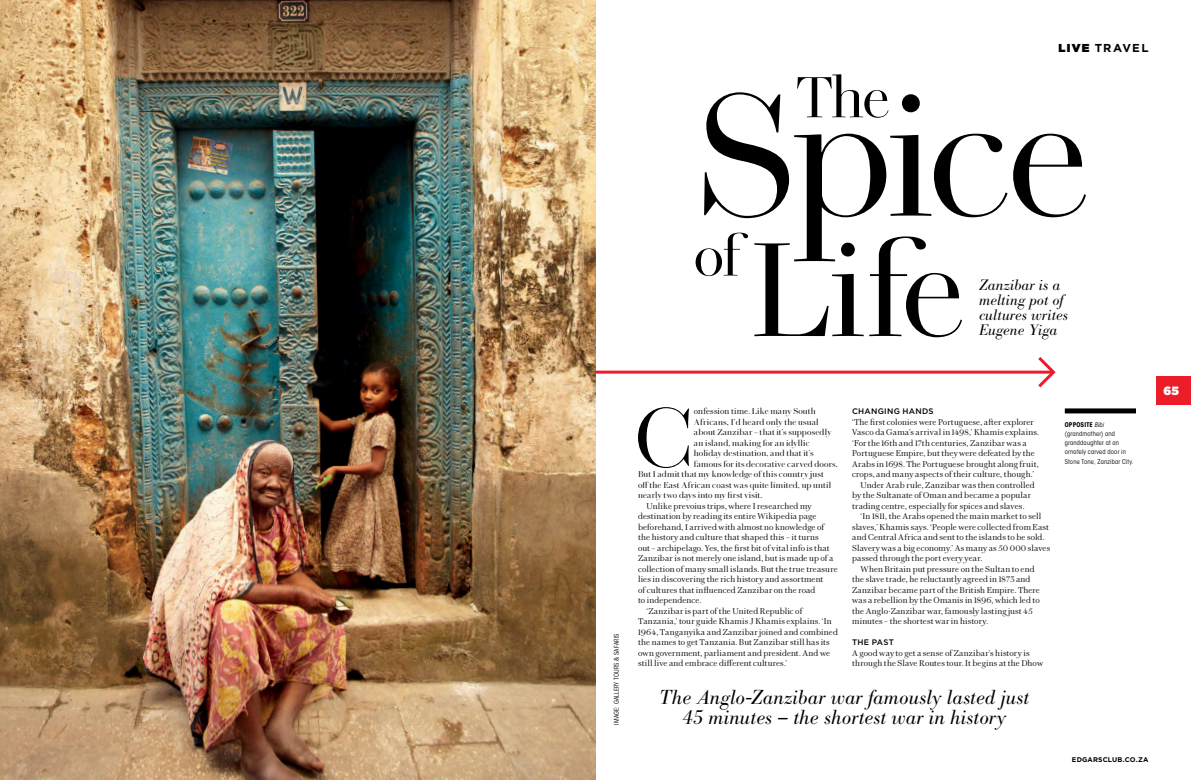
<style>
.page{position:relative;width:1191px;height:780px;background:#fff}
.page>*{position:absolute;margin:0;border:0;box-sizing:border-box;transform-origin:0 0}
.t1{font:174.9px "Wyatt 2";letter-spacing:-.035em;color:#000}
.t2{font:134.5px "Wyatt 2";color:#000}
.t3{font:84.6px "Wyatt 2";color:#000}
.t4{font:58px "Wyatt 2";color:#000}
.t5{font:italic 300 20px/20px "Bodoni BE";letter-spacing:.005em;color:#000;text-align:center}
.t6{font:italic 300 15px/15px "Bodoni BE";letter-spacing:.005em;color:#000}
.t7{font:900 12px "Gotham";color:#fff}
.t8{font:700 11.5px "Gotham";letter-spacing:.1em;color:#000}
.t9{font:300 8.5px/10.5px "Wyatt 4";letter-spacing:.02em;color:#000}
.t10{font:8.5px "Wyatt 2";letter-spacing:.02em;color:#000}
.t11{font:500 8px "Gotham";letter-spacing:.03em;color:#000}
.t12{font:700 6.8px "Gotham";letter-spacing:.025em;color:#000}
.t13{font:condensed 6.5px/9px "ITC Avant Garde Std";letter-spacing:.03em;color:#000}
.s1{font-weight:900}
.s2{font-family:"Wyatt 2";font-weight:400}
.s3{font-weight:700}
.s4{font-style:italic}
</style>
<div class="page">
<img style="left:0;top:0;width:595px;height:780px">
<div style="left:1064px;top:408px;width:72px;height:5px;background:#000"></div>
<hr style="left:595px;top:370px;width:458px;height:3px;background:#ed1c29">
<svg style="left:1035px;top:357px;width:21px;height:31px"></svg>
<div style="left:1157px;top:376px;width:34px;height:29px;background:#ed1c29"></div>
<p class="t13" style="left:612px;top:724px;width:92px;rotate:-90deg">IMAGE: Gallery Tours &amp; Safaris</p>
<h3 class="t8" style="left:1058px;top:41px;width:91px"><span class="s1">live</span> TRAVEL</h3>
<h3 class="t4" style="left:796px;top:59px;width:95px">The</h3>
<h1 class="t1" style="left:696px;top:40px;width:395px">Spice</h1>
<h3 class="t4" style="left:693px;top:217px;width:49px">of</h3>
<h2 class="t2" style="left:748px;top:201px;width:218px">Life</h2>
<h3 class="t6" style="left:979px;top:278px;width:91px">Zanzibar is a melting pot of cultures writes<br>Eugene Yiga</h3>
<h3 class="t3" style="left:635px;top:382px;width:60px">C</h3>
<p class="t9" style="left:694px;top:406px;width:123px">onfession time. <span class="s2">Like many South</span></p>
<p class="t10" style="left:694px;top:416px;width:126px">Africans, I’d heard only the usual</p>
<p class="t10" style="left:694px;top:426px;width:139px">about Zanzibar – that it’s supposedly</p>
<p class="t10" style="left:694px;top:437px;width:117px">an island, making for an idyllic</p>
<p class="t10" style="left:694px;top:447px;width:121px">holiday destination, and that it’s</p>
<p class="t10" style="left:694px;top:458px;width:145px">famous for its decorative carved doors.</p>
<p class="t10" style="left:638px;top:468px;width:187px">But I admit that my knowledge of this country just</p>
<p class="t10" style="left:638px;top:479px;width:195px">off the East African coast was quite limited, up until</p>
<p class="t10" style="left:638px;top:489px;width:126px">nearly two days into my first visit.</p>
<p class="t9" style="left:646px;top:500px;width:167px">Unlike prevoius trips, where I researched my</p>
<p class="t9" style="left:638px;top:511px;width:180px">destination by reading its entire Wikipedia page</p>
<p class="t9" style="left:638px;top:521px;width:188px">beforehand, I arrived with almost no knowledge of</p>
<p class="t9" style="left:638px;top:532px;width:182px">the history and culture that shaped this – it turns</p>
<p class="t9" style="left:638px;top:542px;width:193px">out – archipelago. Yes, the first bit of vital info is that</p>
<p class="t9" style="left:638px;top:553px;width:197px">Zanzibar is not merely one island, but is made up of a</p>
<p class="t9" style="left:638px;top:563px;width:201px">collection of many small islands. But the true treasure</p>
<p class="t9" style="left:638px;top:574px;width:187px">lies in discovering the rich history and assortment</p>
<p class="t9" style="left:638px;top:584px;width:179px">of cultures that influenced Zanzibar on the road</p>
<p class="t9" style="left:638px;top:595px;width:65px">to independence.</p>
<p class="t9" style="left:646px;top:605px;width:157px">‘Zanzibar is part of the United Republic of</p>
<p class="t9" style="left:638px;top:616px;width:195px">Tanzania,’ tour guide Khamis J Khamis explains. ‘In</p>
<p class="t9" style="left:638px;top:626px;width:201px">1964, Tanganyika and Zanzibar joined and combined</p>
<p class="t9" style="left:638px;top:637px;width:193px">the names to get Tanzania. But Zanzibar still has its</p>
<p class="t9" style="left:638px;top:647px;width:194px">own government, parliament and president. And we</p>
<p class="t9" style="left:638px;top:658px;width:151px">still live and embrace different cultures.’</p>
<p class="t11" style="left:852px;top:407px;width:83px">CHANGING HANDS</p>
<p class="t9" style="left:852px;top:416px;width:183px">‘The first colonies were Portuguese, after explorer</p>
<p class="t9" style="left:852px;top:427px;width:188px">Vasco da Gama’s arrival in 1498,’ Khamis explains.</p>
<p class="t9" style="left:852px;top:437px;width:176px">‘For the 16th and 17th centuries, Zanzibar was a</p>
<p class="t9" style="left:852px;top:448px;width:184px">Portuguese Empire, but they were defeated by the</p>
<p class="t9" style="left:852px;top:458px;width:188px">Arabs in 1698. The Portuguese brought along fruit,</p>
<p class="t9" style="left:852px;top:469px;width:183px">crops, and many aspects of their culture, though.’</p>
<p class="t9" style="left:860px;top:479px;width:176px">Under Arab rule, Zanzibar was then controlled</p>
<p class="t9" style="left:852px;top:490px;width:180px">by the Sultanate of Oman and became a popular</p>
<p class="t9" style="left:852px;top:500px;width:174px">trading centre, especially for spices and slaves.</p>
<p class="t9" style="left:860px;top:511px;width:182px">‘In 1811, the Arabs opened the main market to sell</p>
<p class="t9" style="left:852px;top:521px;width:198px">slaves,’ Khamis says. ‘People were collected from East</p>
<p class="t9" style="left:852px;top:532px;width:194px">and Central Africa and sent to the islands to be sold.</p>
<p class="t9" style="left:852px;top:542px;width:199px">Slavery was a big economy.’ As many as 50 000 slaves</p>
<p class="t9" style="left:852px;top:553px;width:132px">passed through the port every year.</p>
<p class="t9" style="left:860px;top:563px;width:175px">When Britain put pressure on the Sultan to end</p>
<p class="t9" style="left:852px;top:574px;width:180px">the slave trade, he reluctantly agreed in 1873 and</p>
<p class="t9" style="left:852px;top:584px;width:189px">Zanzibar became part of the British Empire. There</p>
<p class="t9" style="left:852px;top:595px;width:189px">was a rebellion by the Omanis in 1896, which led to</p>
<p class="t9" style="left:852px;top:605px;width:182px">the Anglo-Zanzibar war, famously lasting just 45</p>
<p class="t9" style="left:852px;top:616px;width:138px">minutes – the shortest war in history.</p>
<p class="t11" style="left:852px;top:638px;width:43px">THE PAST</p>
<p class="t9" style="left:852px;top:647px;width:192px">A good way to get a sense of Zanzibar’s history is through the Slave Routes tour. It begins at the Dhow</p>
<h3 class="t5" style="left:659px;top:688px;width:372px">The Anglo-Zanzibar war famously lasted just<br>45 minutes – the shortest war in history</h3>
<p class="t13" style="left:1064px;top:420px;width:63px"><span class="s3">OPPOSITE</span> <span class="s4">Bibi </span>(grandmother) and granddaughter at an ornately carved door in</p>
<p class="t13" style="left:1064px;top:456px;width:70px">Stone Tone, Zanzibar City.</p>
<p class="t12" style="left:1071px;top:755px;width:78px">EDGARSCLUB.CO.ZA</p>
<h3 class="t7" style="left:1163px;top:383px;width:17px">65</h3>
</div>
